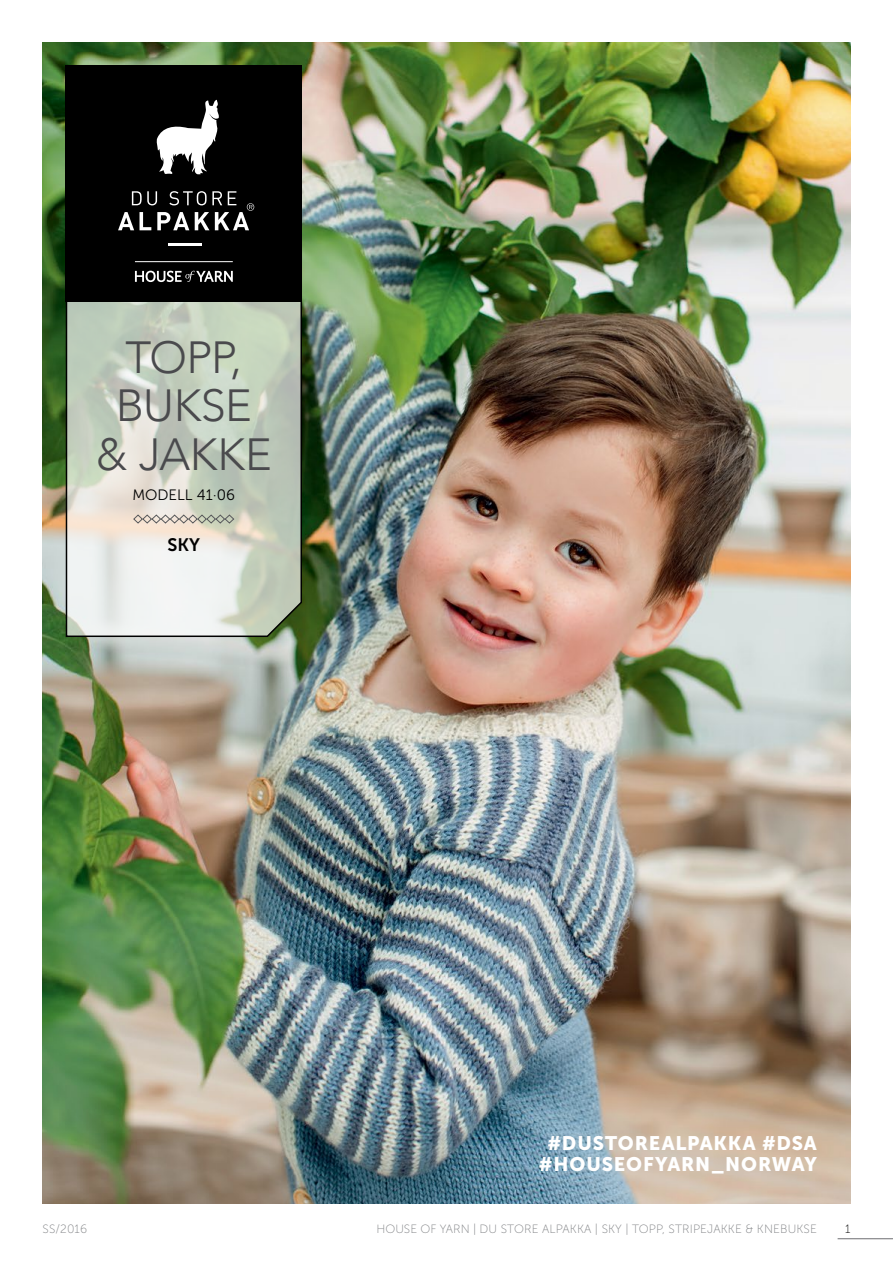
<style>
.page{position:relative;width:893px;height:1263px;background:#fff}
.page>*{position:absolute;margin:0;border:0;box-sizing:border-box;transform-origin:0 0}
.Ulltyper{font:300 45px/48px "Avenir";letter-spacing:-.01em;color:#4a4a4d;text-align:center}
.t1{font:19.5px/21px "Museo Sans 900";letter-spacing:.045em;color:#fff;text-align:center}
.Ulltyper-2{font:18px "Museo Sans 700";color:#000}
.Ulltyper-3{font:15px "Museo Sans 300";color:#000}
.t2{font:12px "Museo Sans 100";letter-spacing:.01em;color:#808285}
.t3{font:12px "Museo Sans 100";color:#000}
</style>
<div class="page">
<hr style="left:838px;top:1238px;width:55px;height:1px;background:#6d6e71">
<img style="left:43px;top:43px;width:807px;height:1160px">
<svg style="left:65px;top:243px;width:238px;height:395px;background:#cbd1c5"></svg>
<div style="left:66px;top:66px;width:236px;height:236px;background:#000"></div>
<hr style="left:168px;top:243px;width:34px;height:2px;background:#fff">
<svg style="left:156px;top:100px;width:63px;height:75px"></svg>
<svg style="left:118px;top:191px;width:136px;height:39px"></svg>
<hr style="left:135px;top:261px;width:98px;height:1px;background:#fff">
<svg style="left:135px;top:271px;width:98px;height:11px"></svg>
<svg style="left:133px;top:514px;width:102px;height:10px"></svg>
<p class="Ulltyper" style="left:126px;top:334px;width:118px">TOPP,</p>
<p class="Ulltyper" style="left:96px;top:382px;width:178px">BUKSE &amp; JAKKE</p>
<p class="Ulltyper-3" style="left:132px;top:486px;width:104px">MODELL 41∙06</p>
<p class="Ulltyper-2" style="left:167px;top:534px;width:34px">SKY</p>
<p class="t1" style="left:539px;top:1132px;width:279px">#DUSTOREALPAKKA #DSA #HOUSEOFYARN_NORWAY</p>
<p class="t2" style="left:43px;top:1222px;width:46px">SS/2016</p>
<p class="t2" style="left:376px;top:1222px;width:442px">HOUSE OF YARN | DU STORE ALPAKKA | SKY | TOPP, STRIPEJAKKE &amp; KNEBUKSE</p>
<p class="t3" style="left:845px;top:1222px;width:7px">1</p>
</div>
